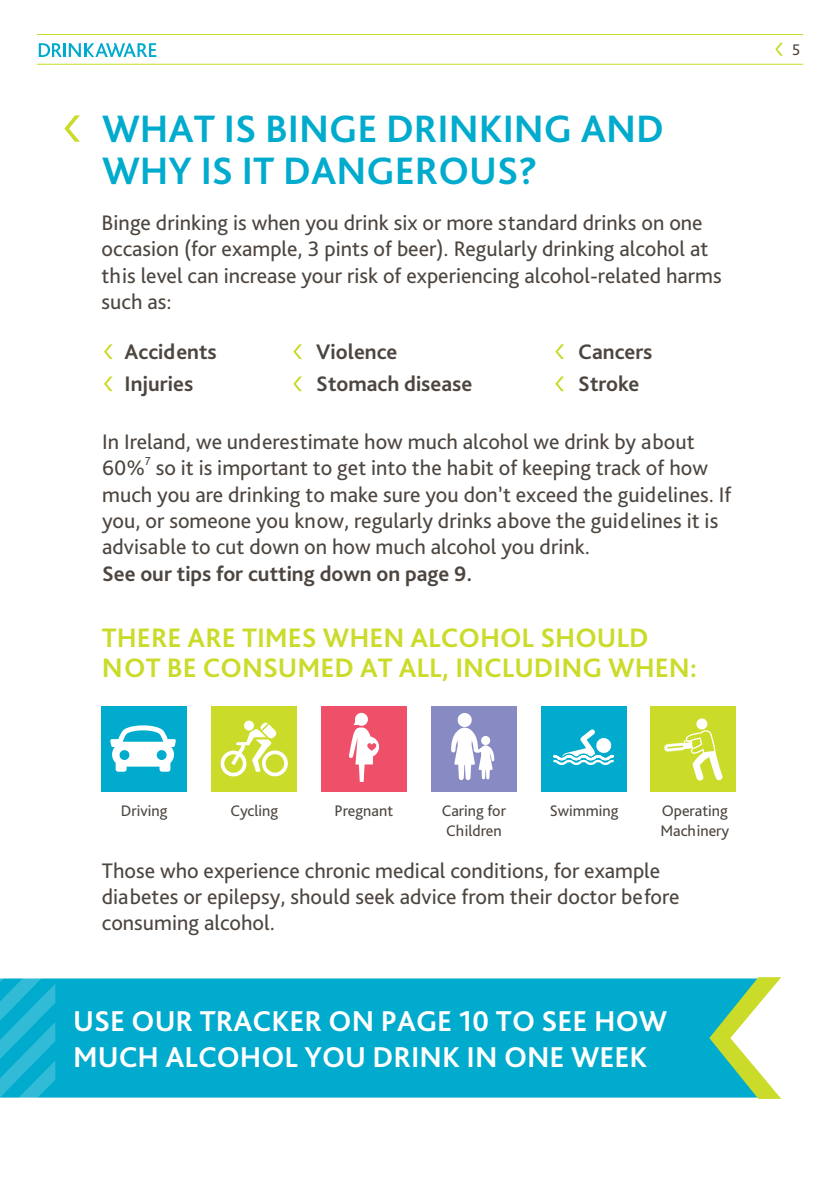
<style>
.page{position:relative;width:840px;height:1191px;background:#fff}
.page>*{position:absolute;margin:0;border:0;box-sizing:border-box;transform-origin:0 0}
.t1{font:700 40px/42px "Bliss Pro";color:#00abcd}
.t2{font:700 30px/36px "Bliss Pro";color:#fff}
.t3{font:700 28px/30px "Bliss Pro";color:#cadb2a}
.t4{font:22px/26.4px "Bliss Pro";color:#4d453f}
.t5{font:700 22px/32px "Bliss Pro";color:#4d453f}
.t6{font:16px/19.2px "Bliss Pro";color:#4d453f}
.t7{font:12.2px "Bliss Pro";color:#4d453f}
</style>
<div class="page">
<svg style="left:775px;top:43px;width:7px;height:13px"></svg>
<hr style="left:37px;top:64px;width:765px;height:1px;background:#cadb2a">
<hr style="left:37px;top:34px;width:765px;height:1px;background:#cadb2a">
<svg style="left:64px;top:115px;width:16px;height:27px"></svg>
<svg style="left:104px;top:344px;width:9px;height:15px"></svg>
<div style="left:55px;top:978px;width:654px;height:119px;background:#00abcd"></div>
<svg style="left:709px;top:977px;width:71px;height:121px"></svg>
<svg style="left:0;top:978px;width:55px;height:120px;background:#1ab3d1"></svg>
<div style="left:102px;top:706px;width:85px;height:85px;background:#00abcd"></div>
<div style="left:211px;top:706px;width:85px;height:85px;background:#cadb2a"></div>
<div style="left:321px;top:706px;width:85px;height:85px;background:#ef5069"></div>
<div style="left:431px;top:706px;width:85px;height:85px;background:#878ac3"></div>
<div style="left:540px;top:706px;width:85px;height:85px;background:#00abcd"></div>
<div style="left:650px;top:706px;width:85px;height:85px;background:#cadb2a"></div>
<svg style="left:110px;top:725px;width:66px;height:46px"></svg>
<svg style="left:244px;top:720px;width:10px;height:10px"></svg>
<svg style="left:220px;top:722px;width:68px;height:54px"></svg>
<svg style="left:349px;top:713px;width:30px;height:68px"></svg>
<svg style="left:553px;top:729px;width:60px;height:36px"></svg>
<svg style="left:451px;top:713px;width:43px;height:67px"></svg>
<svg style="left:695px;top:718px;width:12px;height:12px"></svg>
<svg style="left:663px;top:730px;width:59px;height:51px"></svg>
<svg style="left:104px;top:376px;width:9px;height:15px"></svg>
<svg style="left:293px;top:344px;width:9px;height:15px"></svg>
<svg style="left:293px;top:376px;width:9px;height:15px"></svg>
<svg style="left:555px;top:344px;width:8px;height:15px"></svg>
<svg style="left:555px;top:376px;width:8px;height:15px"></svg>
<svg style="left:39px;top:43px;width:23px;height:14px"></svg>
<hr style="left:63px;top:43px;width:3px;height:14px;background:#00abcd">
<svg style="left:69px;top:43px;width:87px;height:14px"></svg>
<h1 class="t1" style="left:102px;top:106px;width:563px">WHAT IS BINGE DRINKING AND<br>WHY IS IT DANGEROUS?</h1>
<p class="t4" style="left:101px;top:209px;width:621px">Binge drinking is when you drink six or more standard drinks on one occasion (for example, 3 pints of beer). Regularly drinking alcohol at this level can increase your risk of experiencing alcohol-related harms such as:</p>
<p class="t5" style="left:124px;top:335px;width:94px">Accidents<br>Injuries</p>
<p class="t5" style="left:316px;top:335px;width:157px">Violence<br>Stomach disease</p>
<p class="t4" style="left:102px;top:428px;width:593px">In Ireland, we underestimate how much alcohol we drink by about<br>60%</p>
<p class="t5" style="left:578px;top:335px;width:76px">Cancers<br>Stroke</p>
<p class="t7" style="left:145px;top:453px;width:7px">7</p>
<p class="t4" style="left:102px;top:454px;width:630px;text-indent:54px">so it is important to get into the habit of keeping track of how much you are drinking to make sure you don’t exceed the guidelines. If you, or someone you know, regularly drinks above the guidelines it is advisable to cut down on how much alcohol you drink.</p>
<p class="t5" style="left:102px;top:557px;width:371px">See our tips for cutting down on page 9.</p>
<p class="t3" style="left:102px;top:622px;width:596px">THERE ARE TIMES WHEN ALCOHOL SHOULD<br>NOT BE CONSUMED AT ALL, INCLUDING WHEN:</p>
<p class="t6" style="left:121px;top:801px;width:48px">Driving</p>
<p class="t6" style="left:230px;top:801px;width:49px">Cycling</p>
<p class="t6" style="left:334px;top:801px;width:60px">Pregnant</p>
<p class="t6" style="left:441px;top:801px;width:66px">Caring for<br>Children</p>
<p class="t6" style="left:549px;top:801px;width:70px">Swimming</p>
<p class="t6" style="left:660px;top:801px;width:70px">Operating<br>Machinery</p>
<p class="t4" style="left:102px;top:856px;width:579px">Those who experience chronic medical conditions, for example diabetes or epilepsy, should seek advice from their doctor before consuming alcohol.</p>
<h2 class="t2" style="left:73px;top:1002px;width:595px">USE OUR TRACKER ON PAGE 10 TO SEE HOW<br>MUCH ALCOHOL YOU DRINK IN ONE WEEK</h2>
<p class="t6" style="left:791px;top:40px;width:10px">5</p>
</div>
